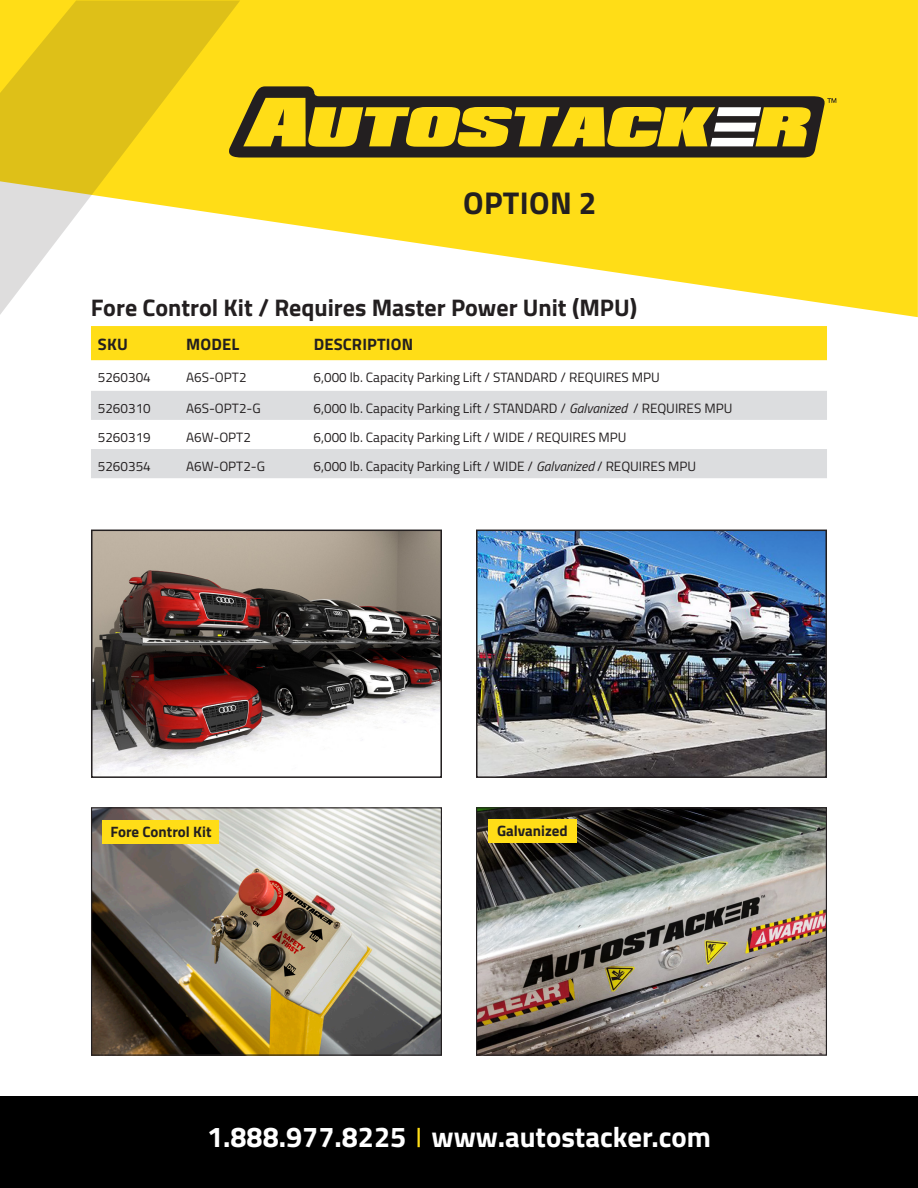
<style>
.page{position:relative;width:918px;height:1188px;background:#fff}
.page>*{position:absolute;margin:0;border:0;box-sizing:border-box;transform-origin:0 0}
.t1{font:700 31.5px "Titillium Web";letter-spacing:.01em;color:#231f20}
.t2{font:700 28.8px "Titillium Web";color:#fff}
.t3{font:700 24px "Titillium Web";color:#231f20}
.t4{font:700 16.5px "Titillium Web";letter-spacing:.01em;color:#231f20}
.t5{font:700 15px "Titillium Web";color:#231f20}
.t6{font:13.5px "Titillium Web";color:#231f20}
.s1{font-style:italic}
</style>
<div class="page">
<svg style="left:240px;top:0;width:678px;height:317px;fill:#ffdd17"></svg>
<svg style="left:0;top:0;width:240px;height:361px"></svg>
<div style="left:91px;top:326px;width:736px;height:34px;background:#ffdd17"></div>
<svg style="left:91px;top:391px;width:736px;height:87px;fill:#dcdddf"></svg>
<img style="left:478px;top:809px;width:347px;height:245px">
<div style="left:476px;top:807px;width:351px;height:249px;border:1px solid #231f20"></div>
<img style="left:93px;top:809px;width:347px;height:245px">
<div style="left:91px;top:807px;width:351px;height:249px;border:1px solid #231f20"></div>
<img style="left:479px;top:533px;width:345px;height:242px">
<div style="left:476px;top:530px;width:351px;height:248px;border:2px solid #231f20"></div>
<img style="left:94px;top:533px;width:345px;height:239px">
<div style="left:91px;top:530px;width:351px;height:248px;border:2px solid #231f20"></div>
<div style="left:103px;top:820px;width:116px;height:23px;background:#ffdd17"></div>
<div style="left:488px;top:819px;width:89px;height:24px;background:#ffdd17"></div>
<svg style="left:227px;top:86px;width:609px;height:72px;background:#9f8b20"></svg>
<div style="left:0;top:1097px;width:918px;height:91px;background:#000"></div>
<svg style="left:418px;top:1128px;width:2px;height:19px"></svg>
<h1 class="t1" style="left:463px;top:178px;width:135px">OPTION 2</h1>
<h3 class="t3" style="left:91px;top:289px;width:548px">Fore Control Kit / Requires Master Power Unit (MPU)</h3>
<p class="t4" style="left:98px;top:332px;width:31px">SKU</p>
<p class="t4" style="left:186px;top:332px;width:55px">MODEL</p>
<p class="t4" style="left:314px;top:332px;width:101px">DESCRIPTION</p>
<p class="t6" style="left:98px;top:368px;width:54px">5260304</p>
<p class="t6" style="left:186px;top:368px;width:62px">A6S-OPT2</p>
<p class="t6" style="left:314px;top:368px;width:348px">6,000 lb. Capacity Parking Lift / STANDARD / REQUIRES MPU</p>
<p class="t6" style="left:98px;top:398px;width:54px">5260310</p>
<p class="t6" style="left:186px;top:398px;width:76px">A6S-OPT2-G</p>
<p class="t6" style="left:314px;top:398px;width:420px">6,000 lb. Capacity Parking Lift / STANDARD / <span class="s1">Galvanized</span> / REQUIRES MPU</p>
<p class="t6" style="left:98px;top:427px;width:54px">5260319</p>
<p class="t6" style="left:186px;top:427px;width:66px">A6W-OPT2</p>
<p class="t6" style="left:314px;top:427px;width:315px">6,000 lb. Capacity Parking Lift / WIDE / REQUIRES MPU</p>
<p class="t6" style="left:98px;top:457px;width:54px">5260354</p>
<p class="t6" style="left:186px;top:457px;width:81px">A6W-OPT2-G</p>
<p class="t6" style="left:314px;top:457px;width:384px">6,000 lb. Capacity Parking Lift / WIDE / <span class="s1">Galvanized</span> / REQUIRES MPU</p>
<p class="t5" style="left:110px;top:820px;width:103px">Fore Control Kit</p>
<p class="t5" style="left:497px;top:820px;width:72px">Galvanized</p>
<h2 class="t2" style="left:207px;top:1115px;width:505px">1.888.977.8225 www.autostacker.com</h2>
</div>
